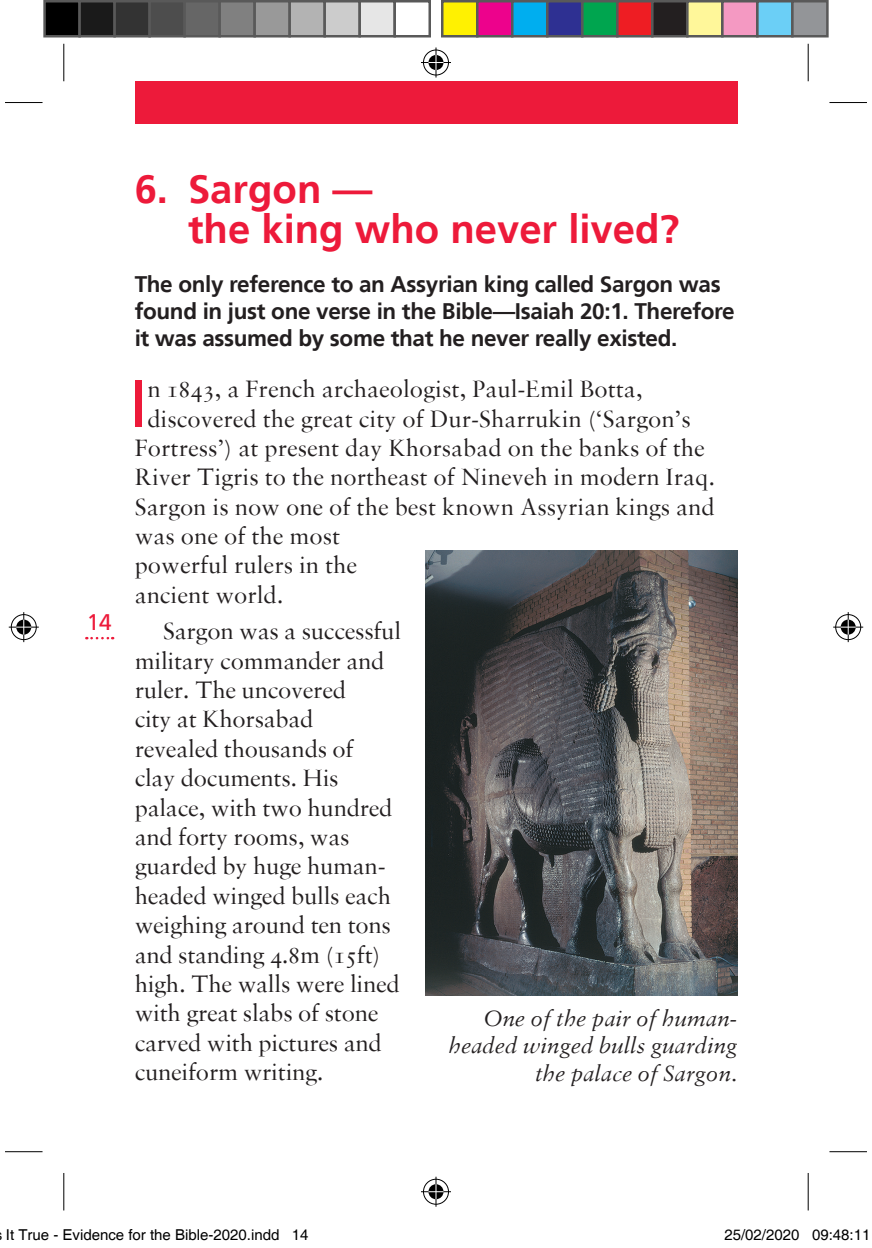
<style>
.page{position:relative;width:872px;height:1248px;background:#fff}
.page>*{position:absolute;margin:0;border:0;box-sizing:border-box;transform-origin:0 0}
.t1{font:67px "Frutiger LT";color:#ed1a3a}
.t2{font:700 40px/40px "Frutiger LT";color:#ed1a3a}
.t3{font:25px/29.2px "DO Sabon";letter-spacing:-.01em;color:#231f20}
.t4{font:italic 23.75px/27.5px "DO Sabon";letter-spacing:-.005em;color:#231f20;text-align:right}
.t5{font:700 22.5px/27.2px "Frutiger LT";letter-spacing:-.015em;color:#231f20}
.t6{font:22.5px "Frutiger LT";color:#ed1a3a}
.t7{font:15px "Helvetica";color:#000}
</style>
<div class="page">
<div style="left:135px;top:81px;width:602px;height:43px;background:#ed1a3a"></div>
<svg style="left:86px;top:637px;width:27px;height:2px"></svg>
<img style="left:425px;top:551px;width:312px;height:444px">
<hr style="left:5px;top:102px;width:38px;height:1px;background:#000">
<hr style="left:829px;top:102px;width:38px;height:1px;background:#000">
<hr style="left:5px;top:1151px;width:38px;height:1px;background:#000">
<hr style="left:829px;top:1151px;width:38px;height:1px;background:#000">
<hr style="left:63px;top:44px;width:1px;height:37px;background:#000">
<hr style="left:63px;top:1173px;width:1px;height:37px;background:#000">
<hr style="left:807px;top:44px;width:1px;height:37px;background:#000">
<hr style="left:807px;top:1173px;width:1px;height:37px;background:#000">
<div style="left:422px;top:48px;width:28px;height:29px;border:3px solid #fff;border-radius:50%"></div>
<hr style="left:421px;top:61px;width:30px;height:3px;background:#fff">
<hr style="left:434px;top:47px;width:3px;height:30px;background:#fff">
<div style="left:427px;top:53px;width:18px;height:19px;border:3px solid #fff;border-radius:50%"></div>
<div style="left:423px;top:50px;width:26px;height:25px;border:1px solid #000;border-radius:50%"></div>
<hr style="left:421px;top:62px;width:30px;height:1px;background:#000">
<hr style="left:435px;top:47px;width:1px;height:30px;background:#000">
<svg style="left:428px;top:55px;width:15px;height:15px"></svg>
<div style="left:422px;top:1177px;width:28px;height:28px;border:3px solid #fff;border-radius:50%"></div>
<hr style="left:421px;top:1190px;width:30px;height:3px;background:#fff">
<hr style="left:434px;top:1176px;width:3px;height:30px;background:#fff">
<div style="left:427px;top:1182px;width:18px;height:18px;border:3px solid #fff;border-radius:50%"></div>
<div style="left:423px;top:1179px;width:26px;height:25px;border:1px solid #000;border-radius:50%"></div>
<hr style="left:421px;top:1191px;width:30px;height:1px;background:#000">
<hr style="left:435px;top:1176px;width:1px;height:30px;background:#000">
<svg style="left:428px;top:1184px;width:15px;height:15px"></svg>
<div style="left:10px;top:613px;width:28px;height:28px;border:3px solid #fff;border-radius:50%"></div>
<hr style="left:9px;top:625px;width:30px;height:3px;background:#fff">
<hr style="left:22px;top:612px;width:3px;height:30px;background:#fff">
<div style="left:15px;top:618px;width:18px;height:18px;border:3px solid #fff;border-radius:50%"></div>
<div style="left:11px;top:614px;width:26px;height:26px;border:1px solid #000;border-radius:50%"></div>
<hr style="left:9px;top:626px;width:30px;height:1px;background:#000">
<hr style="left:23px;top:612px;width:1px;height:30px;background:#000">
<svg style="left:16px;top:619px;width:15px;height:15px"></svg>
<div style="left:834px;top:613px;width:28px;height:28px;border:3px solid #fff;border-radius:50%"></div>
<hr style="left:833px;top:625px;width:30px;height:3px;background:#fff">
<hr style="left:846px;top:612px;width:3px;height:30px;background:#fff">
<div style="left:839px;top:618px;width:18px;height:18px;border:3px solid #fff;border-radius:50%"></div>
<div style="left:835px;top:614px;width:26px;height:26px;border:1px solid #000;border-radius:50%"></div>
<hr style="left:833px;top:626px;width:30px;height:1px;background:#000">
<hr style="left:847px;top:612px;width:1px;height:30px;background:#000">
<svg style="left:840px;top:619px;width:15px;height:15px"></svg>
<div style="left:45px;top:1px;width:35px;height:35px;background:#000"></div>
<div style="left:43px;top:0;width:38px;height:37px;border:2px solid #595959"></div>
<div style="left:80px;top:1px;width:35px;height:35px;background:#1a1a1a"></div>
<div style="left:78px;top:0;width:38px;height:37px;border:2px solid #595959"></div>
<div style="left:115px;top:1px;width:35px;height:35px;background:#333"></div>
<div style="left:113px;top:0;width:38px;height:37px;border:2px solid #595959"></div>
<div style="left:150px;top:1px;width:35px;height:35px;background:#4d4d4d"></div>
<div style="left:148px;top:0;width:38px;height:37px;border:2px solid #595959"></div>
<div style="left:185px;top:1px;width:35px;height:35px;background:#666"></div>
<div style="left:183px;top:0;width:38px;height:37px;border:2px solid #595959"></div>
<div style="left:220px;top:1px;width:35px;height:35px;background:#808080"></div>
<div style="left:218px;top:0;width:38px;height:37px;border:2px solid #595959"></div>
<div style="left:255px;top:1px;width:35px;height:35px;background:#999"></div>
<div style="left:253px;top:0;width:38px;height:37px;border:2px solid #595959"></div>
<div style="left:290px;top:1px;width:35px;height:35px;background:#b3b3b3"></div>
<div style="left:288px;top:0;width:38px;height:37px;border:2px solid #595959"></div>
<div style="left:325px;top:1px;width:35px;height:35px;background:#ccc"></div>
<div style="left:323px;top:0;width:38px;height:37px;border:2px solid #595959"></div>
<div style="left:360px;top:1px;width:35px;height:35px;background:#e6e6e6"></div>
<div style="left:358px;top:0;width:38px;height:37px;border:2px solid #595959"></div>
<div style="left:393px;top:0;width:38px;height:37px;border:2px solid #595959"></div>
<div style="left:442px;top:1px;width:35px;height:35px;background:#fff101"></div>
<div style="left:441px;top:0;width:37px;height:37px;border:2px solid #595959"></div>
<div style="left:477px;top:1px;width:35px;height:35px;background:#ed028c"></div>
<div style="left:476px;top:0;width:37px;height:37px;border:2px solid #595959"></div>
<div style="left:512px;top:1px;width:35px;height:35px;background:#00aeef"></div>
<div style="left:511px;top:0;width:37px;height:37px;border:2px solid #595959"></div>
<div style="left:547px;top:1px;width:35px;height:35px;background:#2e3092"></div>
<div style="left:546px;top:0;width:37px;height:37px;border:2px solid #595959"></div>
<div style="left:582px;top:1px;width:35px;height:35px;background:#00a54f"></div>
<div style="left:581px;top:0;width:37px;height:37px;border:2px solid #595959"></div>
<div style="left:617px;top:1px;width:35px;height:35px;background:#ee1d23"></div>
<div style="left:616px;top:0;width:37px;height:37px;border:2px solid #595959"></div>
<div style="left:652px;top:1px;width:35px;height:35px;background:#231f20"></div>
<div style="left:651px;top:0;width:37px;height:37px;border:2px solid #595959"></div>
<div style="left:687px;top:1px;width:35px;height:35px;background:#fff79a"></div>
<div style="left:686px;top:0;width:37px;height:37px;border:2px solid #595959"></div>
<div style="left:722px;top:1px;width:35px;height:35px;background:#f499c2"></div>
<div style="left:721px;top:0;width:37px;height:37px;border:2px solid #595959"></div>
<div style="left:757px;top:1px;width:35px;height:35px;background:#6bcff6"></div>
<div style="left:756px;top:0;width:37px;height:37px;border:2px solid #595959"></div>
<div style="left:792px;top:1px;width:35px;height:35px;background:#939598"></div>
<div style="left:791px;top:0;width:37px;height:37px;border:2px solid #595959"></div>
<p class="t6" style="left:87px;top:609px;width:27px">14</p>
<h2 class="t2" style="left:188px;top:170px;width:493px;text-indent:-53px">6. Sargon —<br>the king who never lived?</h2>
<p class="t5" style="left:135px;top:271px;width:601px">The only reference to an Assyrian king called Sargon was found in just one verse in the Bible—Isaiah 20:1. Therefore it was assumed by some that he never really existed.</p>
<h1 class="t1" style="left:129px;top:364px;width:20px">I</h1>
<p class="t3" style="left:147px;top:374px;width:497px">n 1843, a French archaeologist, Paul-Emil Botta,</p>
<p class="t3" style="left:147px;top:403px;width:545px">discovered the great city of Dur-Sharrukin (‘Sargon’s</p>
<p class="t3" style="left:135px;top:433px;width:572px">Fortress’) at present day Khorsabad on the banks of the</p>
<p class="t3" style="left:135px;top:462px;width:582px">River Tigris to the northeast of Nineveh in modern Iraq.</p>
<p class="t3" style="left:135px;top:491px;width:581px">Sargon is now one of the best known Assyrian kings and</p>
<p class="t3" style="left:135px;top:521px;width:207px">was one of the most</p>
<p class="t3" style="left:135px;top:550px;width:224px">powerful rulers in the</p>
<p class="t3" style="left:135px;top:579px;width:150px">ancient world.</p>
<p class="t3" style="left:135px;top:616px;width:268px;text-indent:28px">Sargon was a successful military commander and ruler. The uncovered<br>city at Khorsabad revealed thousands of<br>clay documents. His palace, with two hundred and forty rooms, was guarded by huge human&shy;headed winged bulls each weighing around ten tons and standing 4.8m (15ft) high. The walls were lined with great slabs of stone carved with pictures and cuneiform writing.</p>
<p class="t4" style="left:448px;top:1004px;width:290px">One of the pair of human&shy;headed winged bulls guarding the palace of Sargon.</p>
<p class="t7" style="left:6px;top:1226px;width:304px">It True - Evidence for the Bible-2020.indd 14</p>
<p class="t7" style="left:724px;top:1226px;width:147px">25/02/2020 09:48:11</p>
</div>
